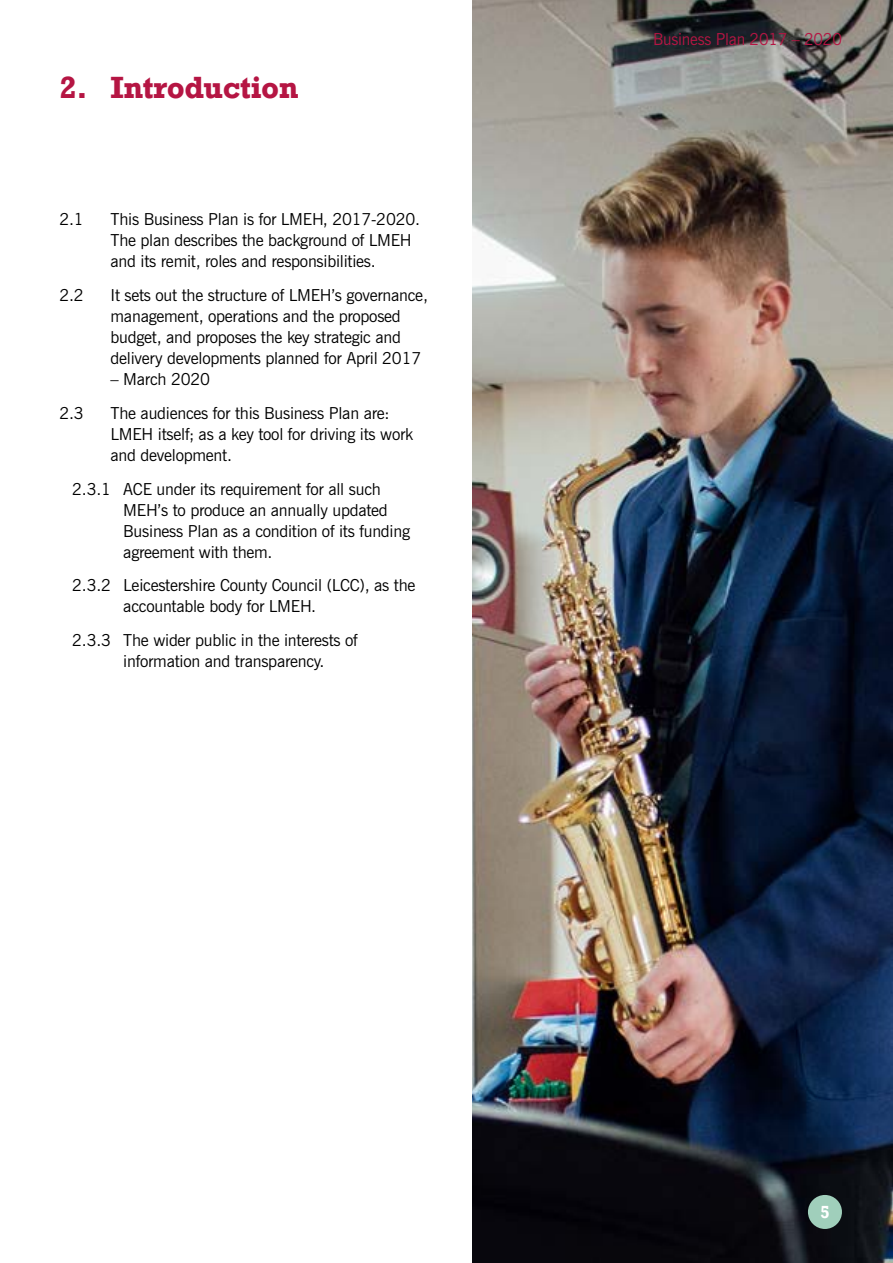
<style>
.page{position:relative;width:893px;height:1263px;background:#fff}
.page>*{position:absolute;margin:0;border:0;box-sizing:border-box;transform-origin:0 0}
.t1{font:700 31.5px "Rockwell";letter-spacing:-.015em;color:#b51543}
.t2{font:700 18px "Rockwell";color:#fff;scale:.93 1}
.t3{font:16.5px/21px "News Gothic BT";letter-spacing:-.015em;color:#000}
.t4{font:16.5px "News Gothic BT";letter-spacing:-.015em;color:#b51543}
</style>
<div class="page">
<img style="left:472px;top:0;width:421px;height:1263px">
<div style="left:808px;top:1195px;width:34px;height:34px;background:#a0cfbb;border-radius:50%"></div>
<h1 class="t1" style="left:60px;top:69px;width:240px">2. Introduction</h1>
<p class="t3" style="left:60px;top:209px;width:26px">2.1</p>
<p class="t3" style="left:111px;top:209px;width:311px">This Business Plan is for LMEH, 2017-2020.<br>The plan describes the background of LMEH and its remit, roles and responsibilities.</p>
<p class="t3" style="left:60px;top:284px;width:26px">2.2</p>
<p class="t3" style="left:111px;top:284px;width:319px">It sets out the structure of LMEH’s governance, management, operations and the proposed budget, and proposes the key strategic and delivery developments planned for April 2017</p>
<p class="t3" style="left:111px;top:369px;width:101px">– March 2020</p>
<p class="t3" style="left:60px;top:402px;width:26px">2.3</p>
<p class="t3" style="left:111px;top:402px;width:304px">The audiences for this Business Plan are:<br>LMEH itself; as a key tool for driving its work and development.</p>
<p class="t3" style="left:123px;top:478px;width:288px;text-indent:-51px">2.3.1 ACE under its requirement for all such MEH’s to produce an annually updated Business Plan as a condition of its funding agreement with them.</p>
<p class="t3" style="left:123px;top:575px;width:294px;text-indent:-51px">2.3.2 Leicestershire County Council (LCC), as the accountable body for LMEH.</p>
<p class="t3" style="left:123px;top:630px;width:236px;text-indent:-51px">2.3.3 The wider public in the interests of information and transparency.</p>
<p class="t4" style="left:653px;top:29px;width:190px">Business Plan 2017 – 2020</p>
<p class="t2" style="left:820px;top:1201px;width:11px">5</p>
</div>
